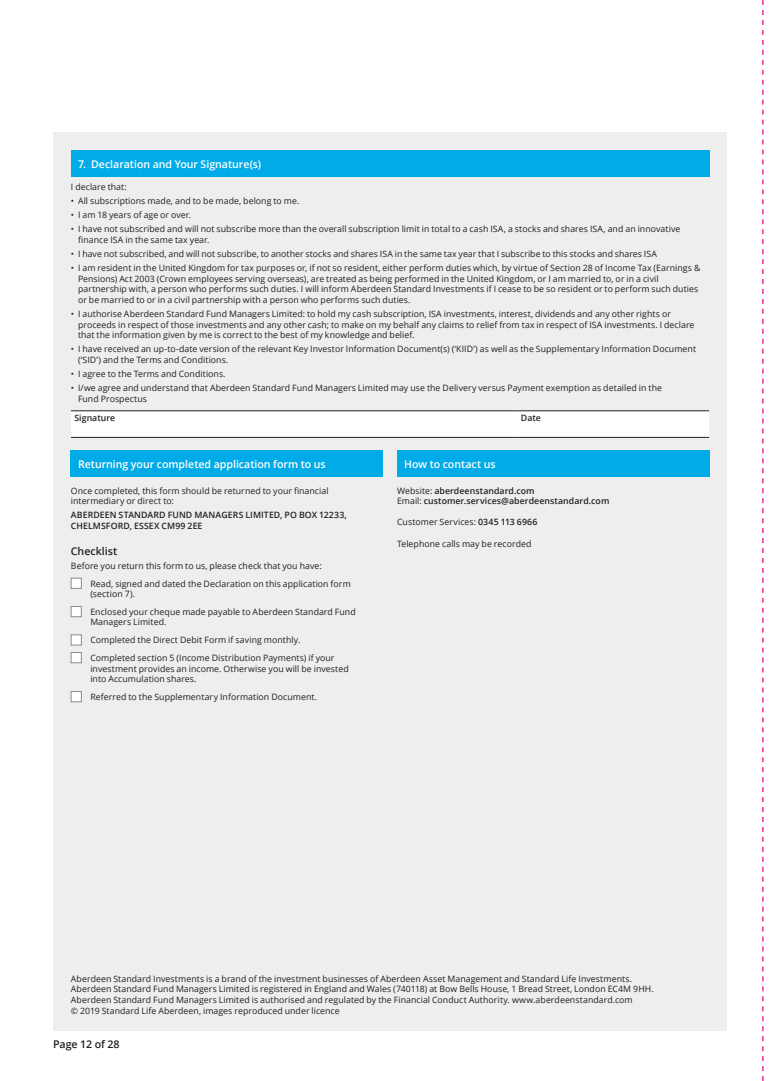
<style>
.page{position:relative;width:780px;height:1081px;background:#fff}
.page>*{position:absolute;margin:0;border:0;box-sizing:border-box;transform-origin:0 0}
.t1{font:600 10.62px "Open Sans";letter-spacing:-.005em;color:#fff}
.t2{font:600 10.62px "Open Sans";letter-spacing:-.005em;color:#231f20}
.t3{font:8.75px/10.6px "Open Sans";letter-spacing:.005em;color:#231f20}
.t4{font:600 8.75px/10.6px "Open Sans";letter-spacing:.01em;color:#231f20}
.s1{font-weight:400}
.s2{font-weight:600}
</style>
<div class="page">
<div style="left:53px;top:133px;width:673px;height:898px;background:#eeeeef"></div>
<div style="left:71px;top:450px;width:312px;height:27px;background:#00abe7"></div>
<div style="left:71px;top:578px;width:10px;height:10px;background:#fff;border:1px solid #8a8c8f"></div>
<div style="left:71px;top:606px;width:10px;height:11px;background:#fff;border:1px solid #8a8c8f"></div>
<div style="left:71px;top:634px;width:10px;height:11px;background:#fff;border:1px solid #8a8c8f"></div>
<div style="left:71px;top:652px;width:10px;height:11px;background:#fff;border:1px solid #8a8c8f"></div>
<div style="left:71px;top:691px;width:10px;height:11px;background:#fff;border:1px solid #8a8c8f"></div>
<div style="left:397px;top:450px;width:312px;height:27px;background:#00abe7"></div>
<div style="left:71px;top:150px;width:638px;height:27px;background:#00abe7"></div>
<div style="left:71px;top:411px;width:638px;height:25px;background:#fff"></div>
<hr style="left:71px;top:410px;width:446px;height:1px;background:#231f20">
<hr style="left:517px;top:410px;width:192px;height:1px;background:#231f20">
<hr style="left:71px;top:437px;width:446px;height:1px;background:#231f20">
<hr style="left:517px;top:437px;width:192px;height:1px;background:#231f20">
<svg style="left:762px;top:0;width:1px;height:1081px"></svg>
<p class="t1" style="left:78px;top:157px;width:185px">7. Declaration and Your Signature(s)</p>
<p class="t3" style="left:71px;top:181px;width:57px">I declare that:</p>
<p class="t3" style="left:71px;top:195px;width:230px">• All subscriptions made, and to be made, belong to me.</p>
<p class="t3" style="left:71px;top:209px;width:122px">• I am 18 years of age or over.</p>
<p class="t3" style="left:78px;top:223px;width:604px;text-indent:-7px">• I have not subscribed and will not subscribe more than the overall subscription limit in total to a cash ISA, a stocks and shares ISA, and an innovative finance ISA in the same tax year.</p>
<p class="t3" style="left:71px;top:248px;width:587px">• I have not subscribed, and will not subscribe, to another stocks and shares ISA in the same tax year that I subscribe to this stocks and shares ISA</p>
<p class="t3" style="left:78px;top:262px;width:624px;text-indent:-7px">• I am resident in the United Kingdom for tax purposes or, if not so resident, either perform duties which, by virtue of Section 28 of Income Tax (Earnings &amp; Pensions) Act 2003 (Crown employees serving overseas), are treated as being performed in the United Kingdom, or I am married to, or in a civil partnership with, a person who performs such duties. I will inform Aberdeen Standard Investments if I cease to be so resident or to perform such duties or be married to or in a civil partnership with a person who performs such duties.</p>
<p class="t3" style="left:78px;top:308px;width:618px;text-indent:-7px">• I authorise Aberdeen Standard Fund Managers Limited: to hold my cash subscription, ISA investments, interest, dividends and any other rights or proceeds in respect of those investments and any other cash; to make on my behalf any claims to relief from tax in respect of ISA investments. I declare that the information given by me is correct to the best of my knowledge and belief.</p>
<p class="t3" style="left:78px;top:344px;width:619px;text-indent:-7px">• I have received an up-to-date version of the relevant Key Investor Information Document(s) (‘KIID’) as well as the Supplementary Information Document (‘SID’) and the Terms and Conditions.</p>
<p class="t3" style="left:71px;top:368px;width:156px">• I agree to the Terms and Conditions.</p>
<p class="t3" style="left:78px;top:383px;width:585px;text-indent:-7px">• I/we agree and understand that Aberdeen Standard Fund Managers Limited may use the Delivery versus Payment exemption as detailed in the<br>Fund Prospectus</p>
<p class="t4" style="left:74px;top:412px;width:42px">Signature</p>
<p class="t4" style="left:521px;top:412px;width:22px">Date</p>
<p class="t1" style="left:78px;top:457px;width:249px">Returning your completed application form to us</p>
<p class="t3" style="left:71px;top:485px;width:259px">Once completed, this form should be returned to your financial intermediary or direct to:</p>
<p class="t4" style="left:71px;top:510px;width:277px">ABERDEEN STANDARD FUND MANAGERS LIMITED, PO BOX 12233,<br>CHELMSFORD, ESSEX CM99 2EE</p>
<p class="t2" style="left:71px;top:543px;width:48px">Checklist</p>
<p class="t3" style="left:90px;top:556px;width:262px;line-height:17.8px;text-indent:-19px">Before you return this form to us, please check that you have:<br>Read, signed and dated the Declaration on this application form</p>
<p class="t3" style="left:90px;top:585px;width:267px;line-height:17.8px">(section 7).<br>Enclosed your cheque made payable to Aberdeen Standard Fund</p>
<p class="t3" style="left:90px;top:613px;width:245px;line-height:17.8px">Managers Limited.<br>Completed the Direct Debit Form if saving monthly.<br>Completed section 5 (Income Distribution Payments) if your</p>
<p class="t3" style="left:90px;top:663px;width:260px">investment provides an income. Otherwise you will be invested into Accumulation shares.</p>
<p class="t3" style="left:90px;top:691px;width:228px">Referred to the Supplementary Information Document.</p>
<p class="t1" style="left:404px;top:457px;width:93px">How to contact us</p>
<p class="t4" style="left:397px;top:485px;width:214px"><span class="s1">Website:</span> aberdeenstandard.com<br><span class="s1">Email:</span> customer.services@aberdeenstandard.com</p>
<p class="t3" style="left:397px;top:517px;width:142px">Customer Services: <span class="s2">0345 113 6966</span></p>
<p class="t3" style="left:397px;top:538px;width:136px">Telephone calls may be recorded</p>
<p class="t3" style="left:71px;top:973px;width:584px">Aberdeen Standard Investments is a brand of the investment businesses of Aberdeen Asset Management and Standard Life Investments.<br>Aberdeen Standard Fund Managers Limited is registered in England and Wales (740118) at Bow Bells House, 1 Bread Street, London EC4M 9HH.<br>Aberdeen Standard Fund Managers Limited is authorised and regulated by the Financial Conduct Authority. www.aberdeenstandard.com<br>© 2019 Standard Life Aberdeen, images reproduced under licence</p>
<p class="t2" style="left:53px;top:1037px;width:68px">Page 12 of 28</p>
</div>
